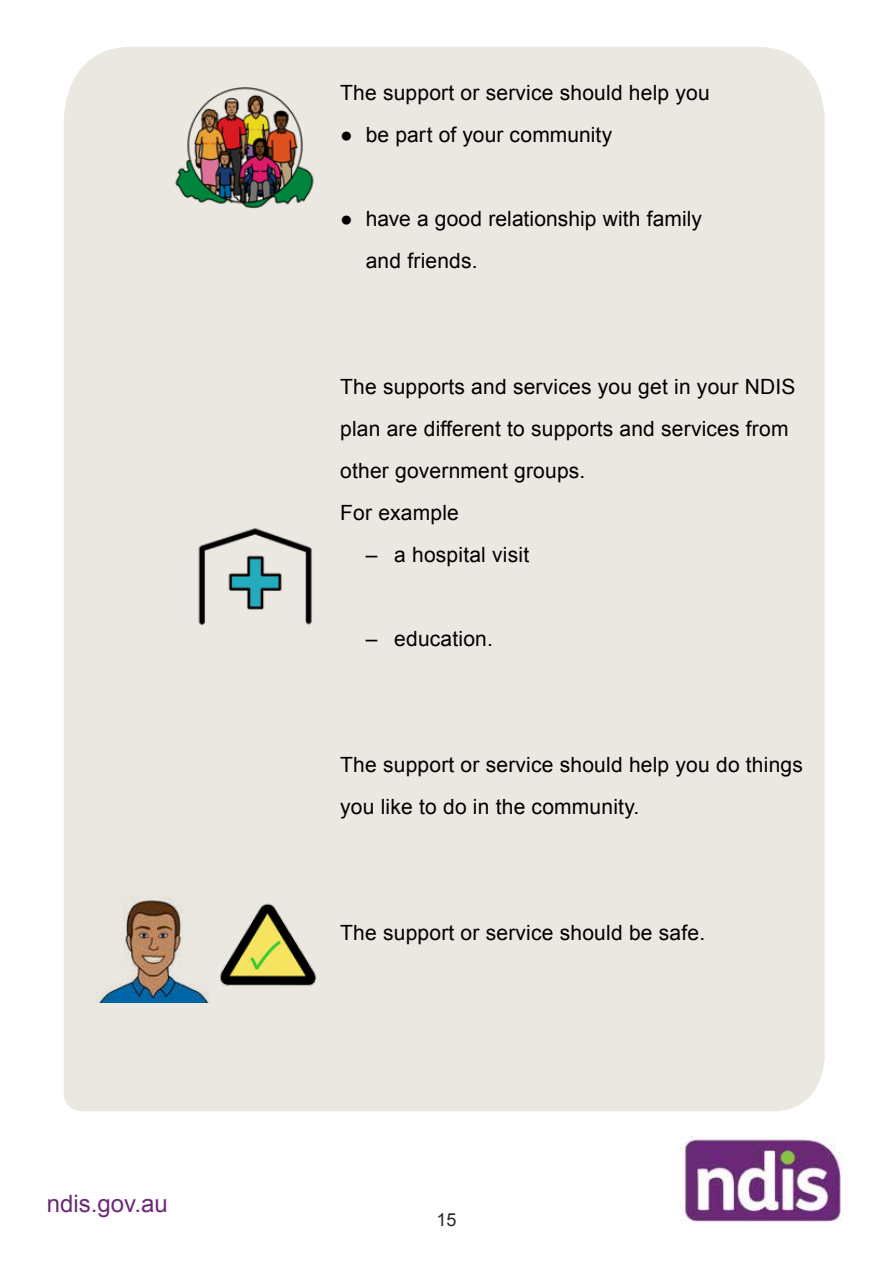
<style>
.page{position:relative;width:893px;height:1263px;background:#fff}
.page>*{position:absolute;margin:0;border:0;box-sizing:border-box;transform-origin:0 0}
.t1{font:24px "Arial";color:#6b2976}
.t2{font:21px/42px "Arial";letter-spacing:.01em;color:#000}
.t3{font:18px "Arial";color:#292829}
</style>
<div class="page">
<img style="left:680px;top:1136px;width:162px;height:87px">
<div style="left:64px;top:47px;width:761px;height:1064px;background:#ebe8e2"></div>
<img style="left:170px;top:85px;width:149px;height:124px">
<img style="left:191px;top:523px;width:128px;height:109px">
<img style="left:88px;top:896px;width:121px;height:106px">
<img style="left:215px;top:899px;width:104px;height:103px">
<p class="t1" style="left:47px;top:1188px;width:122px">ndis.gov.au</p>
<p class="t2" style="left:340px;top:72px;width:371px">The support or service should help you</p>
<p class="t2" style="left:340px;top:114px;width:274px">● be part of your community</p>
<p class="t2" style="left:366px;top:198px;width:338px;text-indent:-26px">● have a good relationship with family and friends.</p>
<p class="t2" style="left:340px;top:366px;width:457px">The supports and services you get in your NDIS plan are different to supports and services from other government groups.</p>
<p class="t2" style="left:340px;top:492px;width:120px">For example</p>
<p class="t2" style="left:366px;top:534px;width:165px">– a hospital visit</p>
<p class="t2" style="left:366px;top:618px;width:129px">– education.</p>
<p class="t2" style="left:340px;top:744px;width:464px">The support or service should help you do things you like to do in the community.</p>
<p class="t2" style="left:340px;top:912px;width:366px">The support or service should be safe.</p>
<p class="t3" style="left:436px;top:1208px;width:22px">15</p>
</div>
